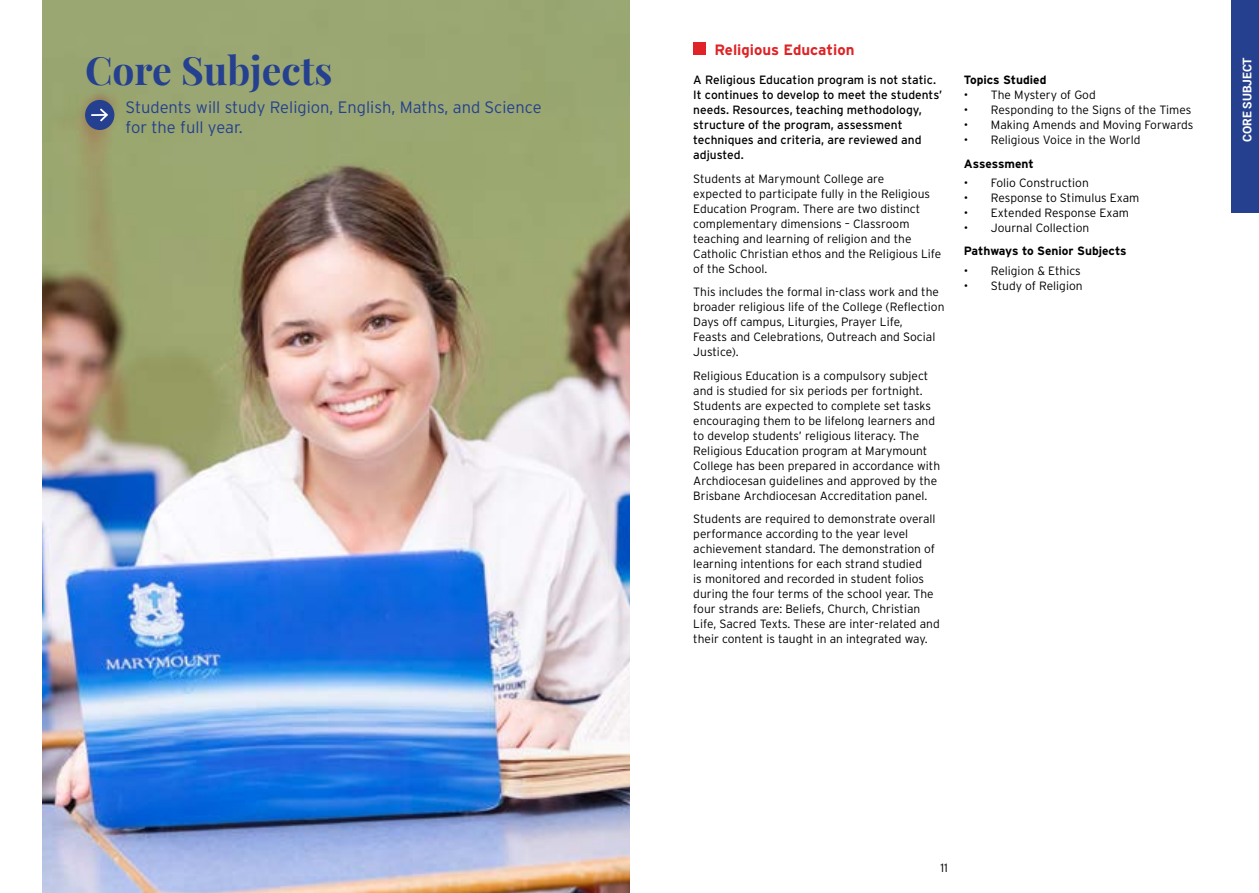
<style>
.page{position:relative;width:1259px;height:893px;background:#fff}
.page>*{position:absolute;margin:0;border:0;box-sizing:border-box;transform-origin:0 0}
.t1{font:700 39px "Playfair Display";color:#25408f}
.t2{font:300 16.5px/19.5px "Interstate";color:#25408f}
.t3{font:700 15px "Interstate";color:#df2326}
.t4{font:300 12px/15px "Interstate";color:#000}
.t5{font:12px/15px "Interstate";color:#000}
.t6{font:700 12px "Interstate";color:#000}
.t7{font:700 12px "Roboto";color:#fff}
</style>
<div class="page">
<img style="left:43px;top:0;width:586px;height:893px">
<div style="left:85px;top:100px;width:29px;height:30px;background:#25408f;border-radius:50%"></div>
<svg style="left:91px;top:108px;width:17px;height:14px"></svg>
<div style="left:693px;top:43px;width:13px;height:12px;background:#df2326"></div>
<div style="left:1231px;top:0;width:28px;height:213px;background:#25408f"></div>
<h1 class="t1" style="left:85px;top:39px;width:249px">Core Subjects</h1>
<h2 class="t2" style="left:126px;top:97px;width:417px">Students will study Religion, English, Maths, and Science for the full year.</h2>
<p class="t3" style="left:714px;top:42px;width:141px">Religious Education</p>
<p class="t5" style="left:693px;top:72px;width:250px">A Religious Education program is not static.<br>It continues to develop to meet the students’ needs. Resources, teaching methodology, structure of the program, assessment techniques and criteria, are reviewed and adjusted.</p>
<p class="t4" style="left:693px;top:171px;width:250px">Students at Marymount College are<br>expected to participate fully in the Religious Education Program. There are two distinct complementary dimensions – Classroom teaching and learning of religion and the Catholic Christian ethos and the Religious Life of the School.</p>
<p class="t4" style="left:693px;top:284px;width:253px">This includes the formal in-class work and the broader religious life of the College (Reflection Days off campus, Liturgies, Prayer Life,<br>Feasts and Celebrations, Outreach and Social Justice).</p>
<p class="t4" style="left:693px;top:368px;width:248px">Religious Education is a compulsory subject and is studied for six periods per fortnight.<br>Students are expected to complete set tasks encouraging them to be lifelong learners and to develop students’ religious literacy. The Religious Education program at Marymount College has been prepared in accordance with Archdiocesan guidelines and approved by the Brisbane Archdiocesan Accreditation panel.</p>
<p class="t4" style="left:693px;top:511px;width:248px">Students are required to demonstrate overall performance according to the year level achievement standard. The demonstration of learning intentions for each strand studied<br>is monitored and recorded in student folios during the four terms of the school year. The four strands are: Beliefs, Church, Christian Life, Sacred Texts. These are inter-related and their content is taught in an integrated way.</p>
<p class="t6" style="left:964px;top:73px;width:84px">Topics Studied</p>
<p class="t4" style="left:964px;top:87px;width:133px">• The Mystery of God</p>
<p class="t4" style="left:964px;top:102px;width:229px">• Responding to the Signs of the Times</p>
<p class="t4" style="left:964px;top:117px;width:231px">• Making Amends and Moving Forwards</p>
<p class="t4" style="left:964px;top:132px;width:178px">• Religious Voice in the World</p>
<p class="t6" style="left:964px;top:157px;width:71px">Assessment</p>
<p class="t4" style="left:964px;top:175px;width:126px">• Folio Construction</p>
<p class="t4" style="left:964px;top:190px;width:177px">• Response to Stimulus Exam</p>
<p class="t4" style="left:964px;top:205px;width:167px">• Extended Response Exam</p>
<p class="t4" style="left:964px;top:220px;width:127px">• Journal Collection</p>
<p class="t6" style="left:964px;top:244px;width:164px">Pathways to Senior Subjects</p>
<p class="t4" style="left:964px;top:263px;width:118px">• Religion &amp; Ethics</p>
<p class="t4" style="left:964px;top:278px;width:120px">• Study of Religion</p>
<p class="t7" style="left:1238px;top:142px;width:87px;rotate:-90deg">CORE SUBJECT</p>
<p class="t4" style="left:940px;top:860px;width:9px">11</p>
</div>
